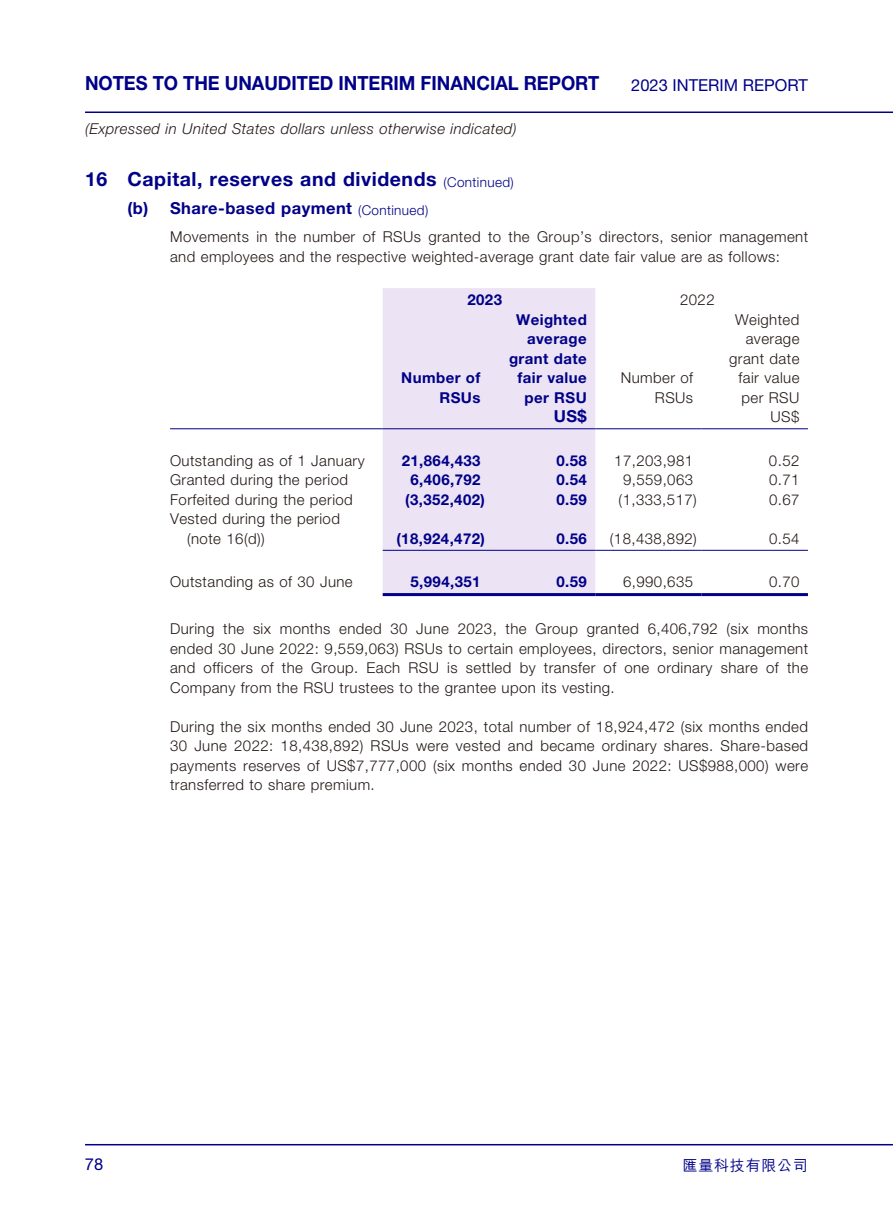
<style>
.page{position:relative;width:893px;height:1212px;background:#fff}
.page>*{position:absolute;margin:0;border:0;box-sizing:border-box;transform-origin:0 0}
.t1{font:700 19.5px "Helvetica Neue LT Std";color:#008;scale:.94 1}
.t2{font:700 19.5px "Helvetica Neue LT Std";letter-spacing:.03em;color:#008}
.t3{font:700 16.5px "Helvetica Neue LT Std";letter-spacing:.03em;color:#008}
.t4{font:16.5px "Helvetica Neue LT Std";color:#008}
.t5{font:300 15px/19.5px "Helvetica Neue LT Std";letter-spacing:.03em;color:#231916}
.t6{font:700 15px/19.5px "Helvetica Neue LT Std";letter-spacing:.03em;color:#008;text-align:right}
.t7{font:italic 300 15px "Helvetica Neue LT Std";letter-spacing:.03em;color:#231916}
.t8{font:500 15px "M Hei HK";letter-spacing:.05em;color:#008}
.s1{font-weight:300;font-size:13.5px}
</style>
<div class="page">
<hr style="left:85px;top:111px;width:808px;height:2px;background:#008">
<hr style="left:85px;top:1144px;width:808px;height:1px;background:#008">
<div style="left:383px;top:288px;width:212px;height:305px;background:#ece3f4"></div>
<hr style="left:170px;top:428px;width:213px;height:1px;background:#008">
<hr style="left:383px;top:428px;width:106px;height:1px;background:#008">
<hr style="left:489px;top:428px;width:106px;height:1px;background:#008">
<hr style="left:595px;top:428px;width:107px;height:1px;background:#008">
<hr style="left:702px;top:428px;width:106px;height:1px;background:#008">
<hr style="left:383px;top:550px;width:106px;height:1px;background:#008">
<hr style="left:489px;top:550px;width:106px;height:1px;background:#008">
<hr style="left:595px;top:550px;width:107px;height:1px;background:#008">
<hr style="left:702px;top:550px;width:106px;height:1px;background:#008">
<hr style="left:383px;top:593px;width:106px;height:3px;background:#008">
<hr style="left:489px;top:593px;width:106px;height:3px;background:#008">
<hr style="left:595px;top:593px;width:107px;height:3px;background:#008">
<hr style="left:702px;top:593px;width:106px;height:3px;background:#008">
<h1 class="t1" style="left:85px;top:71px;width:549px">NOTES TO THE UNAUDITED INTERIM FINANCIAL REPORT</h1>
<p class="t4" style="left:631px;top:75px;width:178px">2023 INTERIM REPORT</p>
<p class="t7" style="left:85px;top:120px;width:433px">(Expressed in United States dollars unless otherwise indicated)</p>
<h1 class="t2" style="left:85px;top:167px;width:430px">16 Capital, reserves and dividends <span class="s1">(Continued)</span></h1>
<p class="t3" style="left:128px;top:198px;width:302px">(b) Share-based payment <span class="s1">(Continued)</span></p>
<p class="t5" style="left:170px;top:227px;width:639px">Movements in the number of RSUs granted to the Group’s directors, senior management and employees and the respective weighted-average grant date fair value are as follows:</p>
<p class="t6" style="left:467px;top:290px;width:36px">2023</p>
<p class="t5" style="left:680px;top:290px;width:36px">2022</p>
<p class="t6" style="left:401px;top:368px;width:81px">Number of<br>RSUs</p>
<p class="t6" style="left:509px;top:309px;width:79px">Weighted average grant date fair value per RSU</p>
<p class="t5" style="left:621px;top:368px;width:74px;text-align:right">Number of<br>RSUs</p>
<p class="t5" style="left:729px;top:309px;width:72px;text-align:right">Weighted average grant date fair value per RSU</p>
<p class="t3" style="left:554px;top:406px;width:35px">US$</p>
<p class="t5" style="left:770px;top:407px;width:30px">US$</p>
<p class="t5" style="left:170px;top:450px;width:196px">Outstanding as of 1 January</p>
<p class="t6" style="left:402px;top:450px;width:80px">21,864,433</p>
<p class="t6" style="left:556px;top:450px;width:32px">0.58</p>
<p class="t5" style="left:614px;top:450px;width:80px">17,203,981</p>
<p class="t5" style="left:769px;top:450px;width:32px">0.52</p>
<p class="t5" style="left:170px;top:470px;width:180px">Granted during the period</p>
<p class="t6" style="left:410px;top:470px;width:72px">6,406,792</p>
<p class="t6" style="left:556px;top:470px;width:32px">0.54</p>
<p class="t5" style="left:623px;top:470px;width:72px">9,559,063</p>
<p class="t5" style="left:769px;top:470px;width:32px">0.71</p>
<p class="t5" style="left:170px;top:489px;width:184px">Forfeited during the period</p>
<p class="t6" style="left:405px;top:489px;width:81px">(3,352,402)</p>
<p class="t6" style="left:556px;top:489px;width:32px">0.59</p>
<p class="t5" style="left:619px;top:489px;width:80px">(1,333,517)</p>
<p class="t5" style="left:769px;top:489px;width:32px">0.67</p>
<p class="t5" style="left:187px;top:509px;width:154px;text-indent:-17px">Vested during the period (note 16(d))</p>
<p class="t6" style="left:396px;top:528px;width:90px">(18,924,472)</p>
<p class="t6" style="left:556px;top:528px;width:32px">0.56</p>
<p class="t5" style="left:610px;top:528px;width:88px">(18,438,892)</p>
<p class="t5" style="left:769px;top:528px;width:32px">0.54</p>
<p class="t5" style="left:170px;top:572px;width:184px">Outstanding as of 30 June</p>
<p class="t6" style="left:410px;top:572px;width:72px">5,994,351</p>
<p class="t6" style="left:556px;top:572px;width:32px">0.59</p>
<p class="t5" style="left:623px;top:572px;width:72px">6,990,635</p>
<p class="t5" style="left:769px;top:572px;width:32px">0.70</p>
<p class="t5" style="left:170px;top:619px;width:640px;text-align:justify">During the six months ended 30 June 2023, the Group granted 6,406,792 (six months ended 30 June 2022: 9,559,063) RSUs to certain employees, directors, senior management and officers of the Group. Each RSU is settled by transfer of one ordinary share of the Company from the RSU trustees to the grantee upon its vesting.</p>
<p class="t5" style="left:170px;top:716px;width:640px;text-align:justify">During the six months ended 30 June 2023, total number of 18,924,472 (six months ended 30 June 2022: 18,438,892) RSUs were vested and became ordinary shares. Share-based payments reserves of US$7,777,000 (six months ended 30 June 2022: US$988,000) were transferred to share premium.</p>
<p class="t4" style="left:85px;top:1155px;width:20px">78</p>
<p class="t8" style="left:683px;top:1154px;width:127px">匯量科技有限公司</p>
</div>
